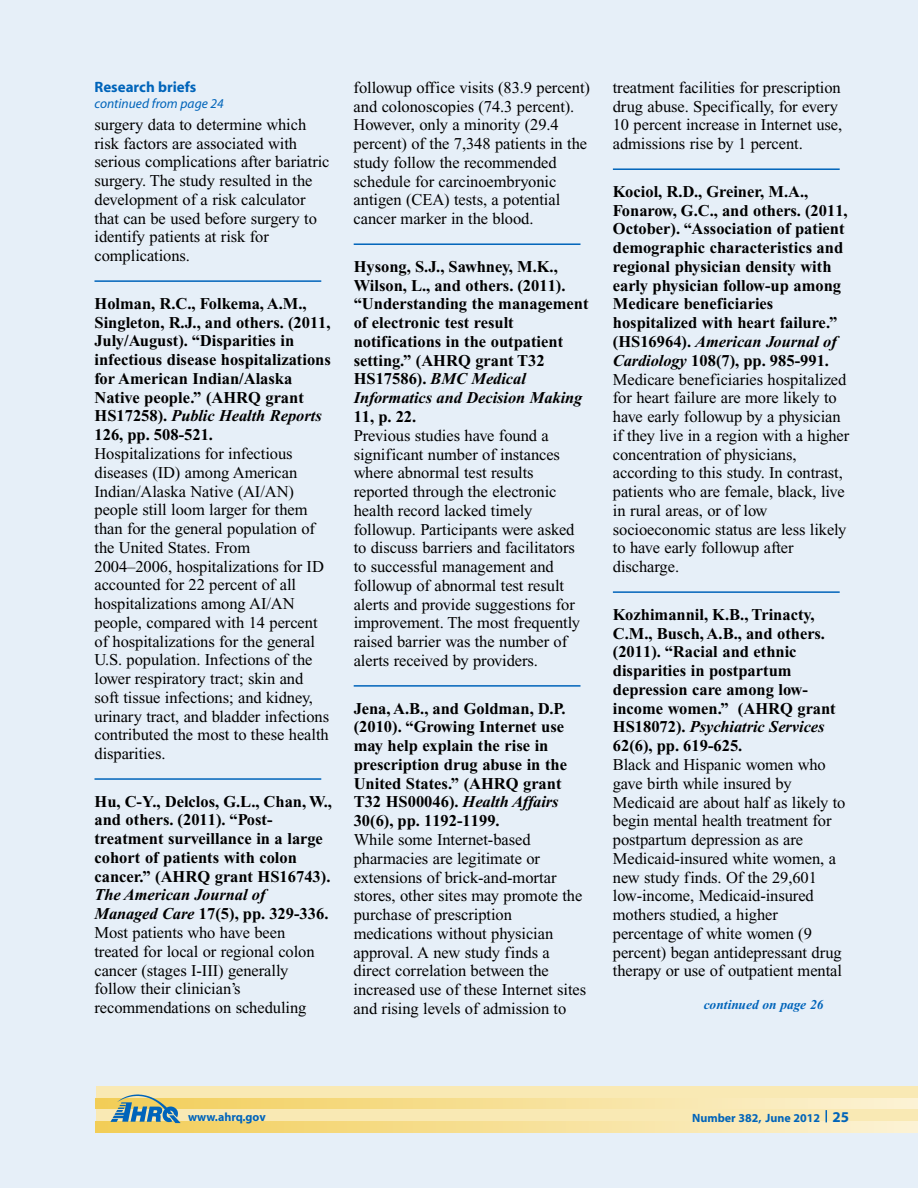
<style>
.page{position:relative;width:918px;height:1188px;background:#e6eff8}
.page>*{position:absolute;margin:0;border:0;box-sizing:border-box;transform-origin:0 0}
.t1{font:16.5px/18.8px "Times New Roman";letter-spacing:-.005em;color:#000}
.t2{font:700 16.5px/18.8px "Times New Roman";color:#000}
.t3{font:700 15px "Myriad";color:#0064ba}
.t4{font:italic 13.5px "Myriad";color:#0064ba}
.t5{font:italic 700 13.5px "Times New Roman";color:#0064ba}
.t6{font:700 12px "Myriad";color:#0064ba}
.s1{font-style:italic}
.s2{font-weight:700;font-style:italic}
.s3{font-weight:700}
.s4{font-size:15px}
</style>
<div class="page">
<div style="left:96px;top:1087px;width:822px;height:45px;background:#f9e9b4"></div>
<svg style="left:96px;top:1099px;width:822px;height:10px"></svg>
<svg style="left:96px;top:1122px;width:822px;height:10px"></svg>
<svg style="left:826px;top:1110px;width:1px;height:12px"></svg>
<img style="left:108px;top:1094px;width:75px;height:30px">
<hr style="left:94px;top:280px;width:227px;height:2px;background:#0064ba">
<hr style="left:94px;top:778px;width:227px;height:2px;background:#0064ba">
<hr style="left:354px;top:243px;width:226px;height:2px;background:#0064ba">
<hr style="left:354px;top:685px;width:226px;height:2px;background:#0064ba">
<hr style="left:613px;top:168px;width:227px;height:2px;background:#0064ba">
<hr style="left:613px;top:591px;width:227px;height:2px;background:#0064ba">
<p class="t3" style="left:94px;top:82px;width:103px">Research briefs</p>
<p class="t4" style="left:94px;top:98px;width:131px">continued from page 24</p>
<p class="t1" style="left:94px;top:117px;width:237px">surgery data to determine which risk factors are associated with serious complications after bariatric surgery. The study resulted in the development of a risk calculator that can be used before surgery to identify patients at risk for complications.</p>
<p class="t2" style="left:94px;top:296px;width:238px">Holman, R.C., Folkema, A.M.,<br>Singleton, R.J., and others. (2011,<br>July/August). “Disparities in infectious disease hospitalizations for American Indian/Alaska<br>Native people.” (AHRQ grant<br>HS17258). <span class="s1">Public Health Reports<br></span>126, pp. 508-521.</p>
<p class="t1" style="left:95px;top:446px;width:236px">Hospitalizations for infectious diseases (ID) among American<br>Indian/Alaska Native (AI/AN) people still loom larger for them than for the general population of the United States. From<br>2004–2006, hospitalizations for ID accounted for 22 percent of all hospitalizations among AI/AN people, compared with 14 percent of hospitalizations for the general<br>U.S. population. Infections of the lower respiratory tract; skin and soft tissue infections; and kidney, urinary tract, and bladder infections contributed the most to these health disparities.</p>
<p class="t2" style="left:94px;top:794px;width:239px">Hu, C-Y., Delclos, G.L., Chan, W., and others. (2011). “Post&shy;treatment surveillance in a large cohort of patients with colon cancer.” (AHRQ grant HS16743).</p>
<p class="t1" style="left:94px;top:887px;width:236px"><span class="s2">The American Journal of<br>Managed Care</span> <span class="s3">17(5), pp. 329-336.<br></span>Most patients who have been treated for local or regional colon cancer (stages I-III) generally follow their clinician’s recommendations on scheduling</p>
<p class="t1" style="left:354px;top:80px;width:238px">followup office visits (83.9 percent) and colonoscopies (74.3 percent).<br>However, only a minority (29.4 percent) of the 7,348 patients in the study follow the recommended schedule for carcinoembryonic antigen (CEA) tests, a potential cancer marker in the blood.</p>
<p class="t2" style="left:354px;top:259px;width:236px">Hysong, S.J., Sawhney, M.K.,<br>Wilson, L., and others. (2011). “Understanding the management of electronic test result notifications in the outpatient setting.” (AHRQ grant T32<br>HS17586). <span class="s1">BMC Medical<br>Informatics and Decision Making</span></p>
<p class="t2" style="left:354px;top:409px;width:64px">11, p. 22.</p>
<p class="t1" style="left:354px;top:428px;width:228px">Previous studies have found a significant number of instances where abnormal test results reported through the electronic health record lacked timely followup. Participants were asked to discuss barriers and facilitators to successful management and followup of abnormal test result alerts and provide suggestions for improvement. The most frequently raised barrier was the number of alerts received by providers.</p>
<p class="t2" style="left:354px;top:700px;width:215px">Jena, A.B., and Goldman, D.P. (2010). “Growing Internet use may help explain the rise in prescription drug abuse in the<br>United States.” (AHRQ grant<br>T32 HS00046). <span class="s1">Health Affairs<br></span>30(6), pp. 1192-1199.</p>
<p class="t1" style="left:354px;top:832px;width:234px">While some Internet-based pharmacies are legitimate or extensions of brick-and-mortar stores, other sites may promote the purchase of prescription medications without physician approval. A new study finds a direct correlation between the increased use of these Internet sites and rising levels of admission to</p>
<p class="t1" style="left:613px;top:80px;width:231px">treatment facilities for prescription drug abuse. Specifically, for every 10 percent increase in Internet use, admissions rise by 1 percent.</p>
<p class="t1" style="left:613px;top:184px;width:238px"><span class="s3">Kociol, R.D., Greiner, M.A.,<br>Fonarow, G.C., and others. (2011,<br>October). “Association of patient demographic characteristics and regional physician density with early physician follow-up among<br>Medicare beneficiaries hospitalized with heart failure.” (HS16964).</span> <span class="s2">American Journal of<br>Cardiology</span> <span class="s3">108(7), pp. 985-991.<br></span>Medicare beneficiaries hospitalized for heart failure are more likely to have early followup by a physician if they live in a region with a higher concentration of physicians, according to this study. In contrast, patients who are female, black, live in rural areas, or of low socioeconomic status are less likely to have early followup after discharge.</p>
<p class="t2" style="left:613px;top:607px;width:224px">Kozhimannil, K.B., Trinacty,<br>C.M., Busch, A.B., and others. (2011). “Racial and ethnic disparities in postpartum depression care among low&shy;income women.” (AHRQ grant<br>HS18072). <span class="s1">Psychiatric Services<br></span>62(6), pp. 619-625.</p>
<p class="t1" style="left:613px;top:757px;width:234px">Black and Hispanic women who gave birth while insured by<br>Medicaid are about half as likely to begin mental health treatment for postpartum depression as are<br>Medicaid-insured white women, a new study finds. Of the 29,601 low-income, Medicaid-insured mothers studied, a higher percentage of white women (9 percent) began antidepressant drug therapy or use of outpatient mental</p>
<p class="t5" style="left:704px;top:1000px;width:121px">continued on page 26</p>
<p class="t6" style="left:188px;top:1113px;width:79px">www.ahrq.gov</p>
<p class="t6" style="left:692px;top:1114px;width:158px">Number 382, June 2012 <span class="s4">25</span></p>
</div>
